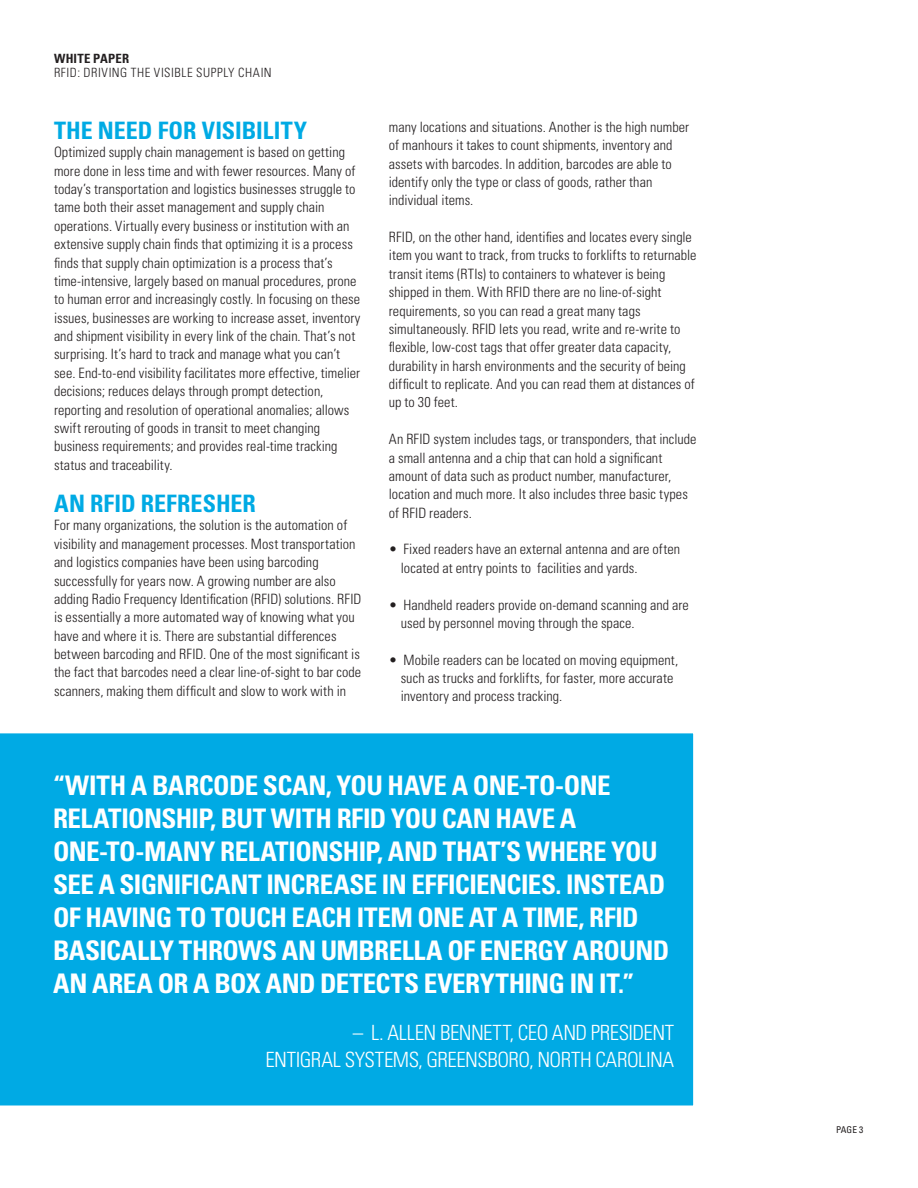
<style>
.page{position:relative;width:918px;height:1188px;background:#fff}
.page>*{position:absolute;margin:0;border:0;box-sizing:border-box;transform-origin:0 0}
.t1{font:700 condensed 27px/33px "Univers LT Std";letter-spacing:-.02em;color:#fff}
.t2{font:700 condensed 24px "Univers LT Std";color:#00aae4}
.t3{font:300 condensed 21px "Univers LT Std";letter-spacing:-.02em;color:#fff}
.t4{font:300 condensed 14.25px/18.3px "Univers LT Std";letter-spacing:.005em;color:#231f20}
.t5{font:300 condensed 12.75px "Univers LT Std";letter-spacing:.045em;color:#231f20}
.t6{font:700 condensed 12.75px "Univers LT Std";letter-spacing:.02em;color:#231f20}
.t7{font:condensed 9.3px "Univers LT Std";color:#231f20}
</style>
<div class="page">
<div style="left:0;top:733px;width:694px;height:373px;background:#00aae4"></div>
<p class="t6" style="left:54px;top:51px;width:77px">WHITE PAPER</p>
<p class="t5" style="left:54px;top:65px;width:219px">RFID: DRIVING THE VISIBLE SUPPLY CHAIN</p>
<p class="t2" style="left:54px;top:116px;width:255px">THE NEED FOR VISIBILITY</p>
<p class="t4" style="left:54px;top:143px;width:308px">Optimized supply chain management is based on getting more done in less time and with fewer resources. Many of today’s transportation and logistics businesses struggle to tame both their asset management and supply chain operations. Virtually every business or institution with an extensive supply chain finds that optimizing it is a process finds that supply chain optimization is a process that’s time-intensive, largely based on manual procedures, prone to human error and increasingly costly. In focusing on these issues, businesses are working to increase asset, inventory and shipment visibility in every link of the chain. That’s not surprising. It’s hard to track and manage what you can’t see. End-to-end visibility facilitates more effective, timelier decisions; reduces delays through prompt detection, reporting and resolution of operational anomalies; allows swift rerouting of goods in transit to meet changing business requirements; and provides real-time tracking status and traceability.</p>
<p class="t2" style="left:54px;top:489px;width:203px">AN RFID REFRESHER</p>
<p class="t4" style="left:54px;top:516px;width:309px">For many organizations, the solution is the automation of visibility and management processes. Most transportation and logistics companies have been using barcoding successfully for years now. A growing number are also adding Radio Frequency Identification (RFID) solutions. RFID is essentially a more automated way of knowing what you have and where it is. There are substantial differences between barcoding and RFID. One of the most significant is the fact that barcodes need a clear line-of-sight to bar code scanners, making them difficult and slow to work with in</p>
<p class="t4" style="left:389px;top:118px;width:302px">many locations and situations. Another is the high number of manhours it takes to count shipments, inventory and assets with barcodes. In addition, barcodes are able to identify only the type or class of goods, rather than individual items.</p>
<p class="t4" style="left:389px;top:228px;width:309px">RFID, on the other hand, identifies and locates every single item you want to track, from trucks to forklifts to returnable transit items (RTIs) to containers to whatever is being shipped in them. With RFID there are no line-of-sight requirements, so you can read a great many tags simultaneously. RFID lets you read, write and re-write to flexible, low-cost tags that offer greater data capacity, durability in harsh environments and the security of being difficult to replicate. And you can read them at distances of up to 30 feet.</p>
<p class="t4" style="left:389px;top:430px;width:309px">An RFID system includes tags, or transponders, that include a small antenna and a chip that can hold a significant amount of data such as product number, manufacturer, location and much more. It also includes three basic types of RFID readers.</p>
<p class="t4" style="left:401px;top:540px;width:281px;text-indent:-12px">• Fixed readers have an external antenna and are often located at entry points to facilities and yards.</p>
<p class="t4" style="left:401px;top:595px;width:290px;text-indent:-12px">• Handheld readers provide on-demand scanning and are used by personnel moving through the space.</p>
<p class="t4" style="left:401px;top:651px;width:279px;text-indent:-12px">• Mobile readers can be located on moving equipment, such as trucks and forklifts, for faster, more accurate inventory and process tracking.</p>
<p class="t1" style="left:53px;top:768px;width:618px">“WITH A BARCODE SCAN, YOU HAVE A ONE-TO-ONE RELATIONSHIP, BUT WITH RFID YOU CAN HAVE A ONE-TO-MANY RELATIONSHIP, AND THAT’S WHERE YOU SEE A SIGNIFICANT INCREASE IN EFFICIENCIES. INSTEAD OF HAVING TO TOUCH EACH ITEM ONE AT A TIME, RFID BASICALLY THROWS AN UMBRELLA OF ENERGY AROUND AN AREA OR A BOX AND DETECTS EVERYTHING IN IT.”</p>
<p class="t3" style="left:353px;top:1020px;width:323px">– L. ALLEN BENNETT, CEO AND PRESIDENT</p>
<p class="t3" style="left:265px;top:1047px;width:410px">ENTIGRAL SYSTEMS, GREENSBORO, NORTH CAROLINA</p>
<p class="t7" style="left:836px;top:1124px;width:29px">PAGE 3</p>
</div>
